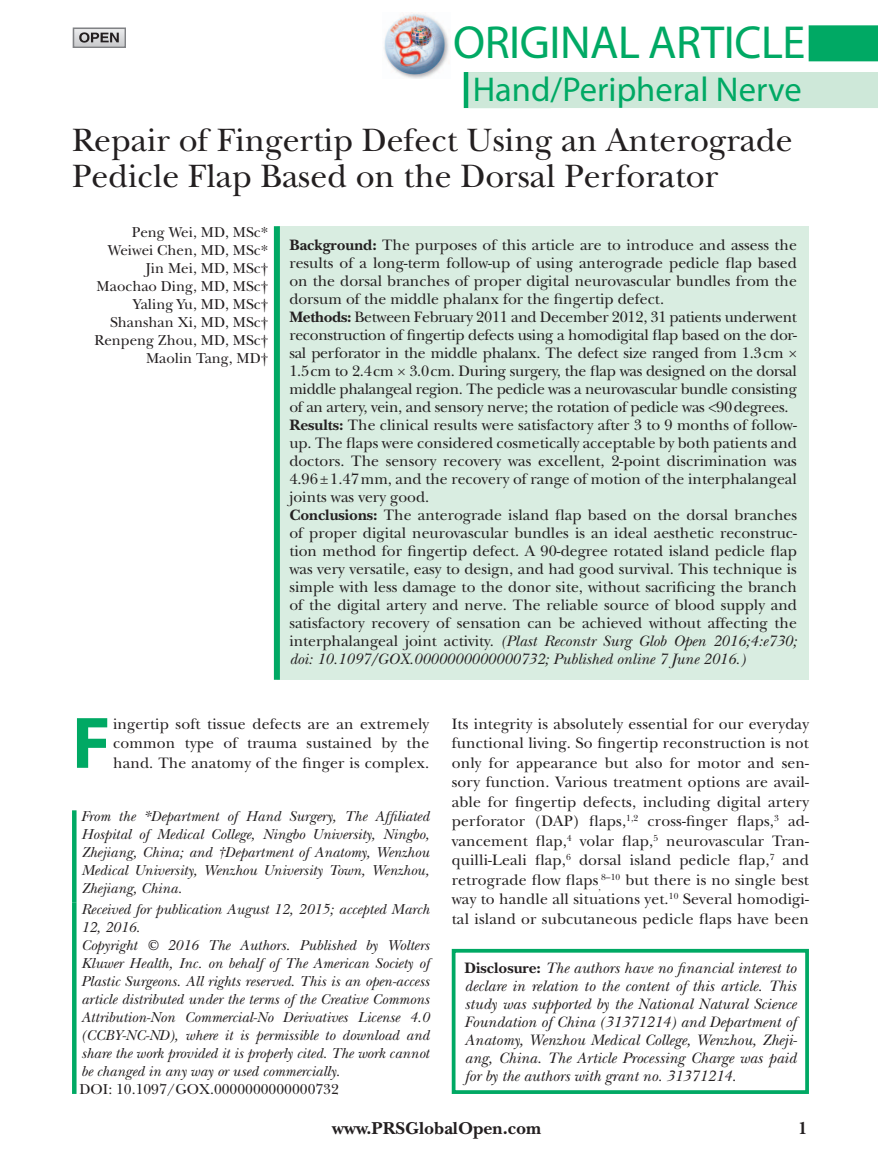
<style>
.page{position:relative;width:878px;height:1175px;background:#fff}
.page>*{position:absolute;margin:0;border:0;box-sizing:border-box;transform-origin:0 0}
.t1{font:700 73.65px "Myriad Pro";color:#00a964}
.t2{font:46.5px "Myriad Pro";letter-spacing:-.01em;color:#00a964}
.t3{font:34.5px "Myriad Pro";color:#00a964}
.t4{font:33.75px/36px "New Baskerville";color:#231f20}
.t5{font:700 18px "New Baskerville";color:#231f20}
.t6{font:15.75px/18px "New Baskerville";color:#231f20;text-align:justify}
.t7{font:italic 15.75px/18px "New Baskerville";color:#231f20;text-align:justify}
.t8{font:italic 15px/18px "New Baskerville";color:#231f20}
.t9{font:15px/18px "New Baskerville";color:#231f20;text-align:right}
.s1{font-weight:700}
.s2{font-style:italic}
.s3{font-weight:700;font-style:normal}
</style>
<div class="page">
<img style="left:384px;top:12px;width:65px;height:66px">
<div style="left:73px;top:28px;width:52px;height:20px;border:2px solid #808285"></div>
<svg style="left:79px;top:32px;width:40px;height:11px"></svg>
<hr style="left:72px;top:902px;width:4px;height:191px;background:#00a964">
<hr style="left:72px;top:810px;width:4px;height:92px;background:#00a964">
<div style="left:277px;top:226px;width:531px;height:454px;background:#d9ede1"></div>
<div style="left:274px;top:226px;width:6px;height:453px;background:#00a964"></div>
<div style="left:452px;top:949px;width:356px;height:145px;border:4px solid #00a964"></div>
<div style="left:464px;top:72px;width:86px;height:36px;background:#00a964"></div>
<div style="left:468px;top:72px;width:410px;height:36px;background:#cee8d9"></div>
<div style="left:808px;top:25px;width:69px;height:36px;background:#00a964"></div>
<h2 class="t2" style="left:453px;top:14px;width:354px">Original Article</h2>
<h3 class="t3" style="left:472px;top:68px;width:330px">Hand/Peripheral Nerve</h3>
<h3 class="t4" style="left:72px;top:122px;width:722px">Repair of Fingertip Defect Using an Anterograde<br>Pedicle Flap Based on the Dorsal Perforator</h3>
<p class="t9" style="left:95px;top:223px;width:175px">Peng Wei, MD, MSc*<br>Weiwei Chen, MD, MSc*<br>Jin Mei, MD, MSc†<br>Maochao Ding, MD, MSc†<br>Yaling Yu, MD, MSc†<br>Shanshan Xi, MD, MSc†<br>Renpeng Zhou, MD, MSc†<br>Maolin Tang, MD†</p>
<p class="t6" style="left:289px;top:236px;width:509px;text-align:left"><span class="s1">Background:</span> The purposes of this article are to introduce and assess the results of a long-term follow-up of using anterograde pedicle flap based on the dorsal branches of proper digital neurovascular bundles from the dorsum of the middle phalanx for the fingertip defect.<br><span class="s1">Methods:</span> Between February 2011 and December 2012, 31 patients underwent reconstruction of fingertip defects using a homodigital flap based on the dor&shy;sal perforator in the middle phalanx. The defect size ranged from 1.3cm × 1.5cm to 2.4cm × 3.0cm. During surgery, the flap was designed on the dorsal middle phalangeal region. The pedicle was a neurovascular bundle consisting of an artery, vein, and sensory nerve; the rotation of pedicle was &lt;90degrees.<br><span class="s1">Results:</span> The clinical results were satisfactory after 3 to 9 months of follow&shy;up. The flaps were considered cosmetically acceptable by both patients and doctors. The sensory recovery was excellent, 2-point discrimination was 4.96±1.47mm, and the recovery of range of motion of the interphalangeal joints was very good.<br><span class="s1">Conclusions:</span> The anterograde island flap based on the dorsal branches of proper digital neurovascular bundles is an ideal aesthetic reconstruc&shy;tion method for fingertip defect. A 90-degree rotated island pedicle flap was very versatile, easy to design, and had good survival. This technique is simple with less damage to the donor site, without sacrificing the branch of the digital artery and nerve. The reliable source of blood supply and satisfactory recovery of sensation can be achieved without affecting the interphalangeal joint activity. <span class="s2">(Plast Reconstr Surg Glob Open 2016;4:e730; doi: 10.1097/GOX.0000000000000732; Published online 7 June 2016.)</span></p>
<h1 class="t1" style="left:72px;top:695px;width:40px">F</h1>
<p class="t6" style="left:113px;top:714px;width:318px;line-height:19.5px">ingertip soft tissue defects are an extremely common type of trauma sustained by the hand. The anatomy of the finger is complex.</p>
<p class="t6" style="left:451px;top:714px;width:359px;line-height:19.5px">Its integrity is absolutely essential for our everyday functional living. So fingertip reconstruction is not only for appearance but also for motor and sen&shy;sory function. Various treatment options are avail&shy;able for fingertip defects, including digital artery perforator (DAP) flaps,<sup>1,2</sup> cross-finger flaps,<sup>3</sup> ad&shy;vancement flap,<sup>4</sup> volar flap,<sup>5</sup> neurovascular Tran&shy;quilli-Leali flap,<sup>6</sup> dorsal island pedicle flap,<sup>7</sup> and retrograde flow flaps<sub>,</sub><sup>8–10</sup> but there is no single best way to handle all situations yet.<sup>10</sup> Several homodigi&shy;tal island or subcutaneous pedicle flaps have been</p>
<p class="t8" style="left:81px;top:807px;width:350px;text-align:justify">From the *Department of Hand Surgery, The Affiliated Hospital of Medical College, Ningbo University, Ningbo, Zhejiang, China; and †Department of Anatomy, Wenzhou Medical University, Wenzhou University Town, Wenzhou, Zhejiang, China.</p>
<p class="t8" style="left:81px;top:900px;width:350px">Received for publication August 12, 2015; accepted March 12, 2016.<br>Copyright © 2016 The Authors. Published by Wolters Kluwer Health, Inc. on behalf of The American Society of Plastic Surgeons. All rights reserved. This is an open-access article distributed under the terms of the Creative Commons Attribution-Non Commercial-No Derivatives License 4.0 (CCBY-NC-ND), where it is permissible to download and share the work provided it is properly cited. The work cannot be changed in any way or used commercially.</p>
<p class="t9" style="left:80px;top:1080px;width:261px">DOI: 10.1097/GOX.0000000000000732</p>
<p class="t7" style="left:464px;top:959px;width:334px"><span class="s3">Disclosure:</span> The authors have no financial interest to declare in relation to the content of this article. This study was supported by the National Natural Science Foundation of China (31371214) and Department of Anatomy, Wenzhou Medical College, Wenzhou, Zheji&shy;ang, China. The Article Processing Charge was paid for by the authors with grant no. 31371214.</p>
<p class="t5" style="left:332px;top:1118px;width:210px">www.PRSGlobalOpen.com</p>
<p class="t5" style="left:798px;top:1118px;width:11px">1</p>
</div>
